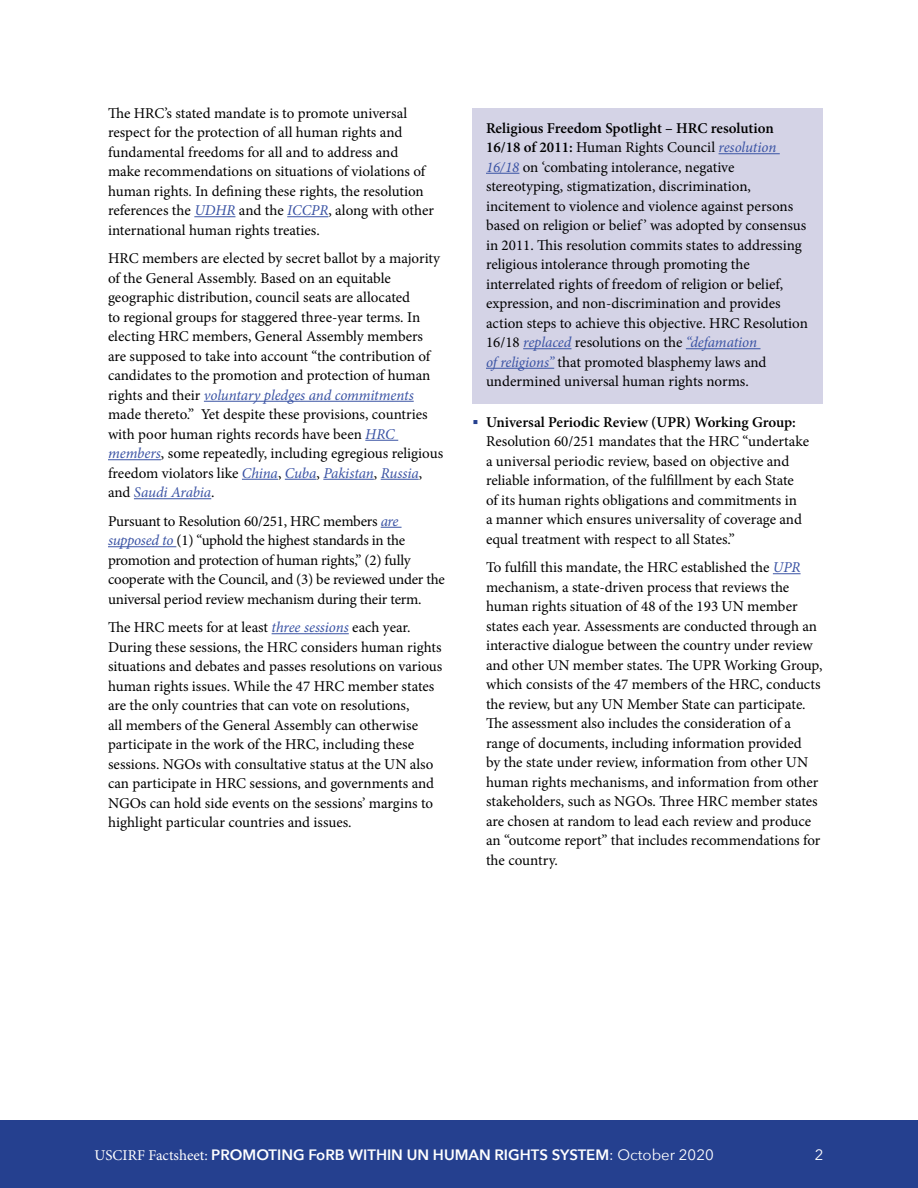
<style>
.page{position:relative;width:918px;height:1188px;background:#fff}
.page>*{position:absolute;margin:0;border:0;box-sizing:border-box;transform-origin:0 0}
.Body_no_indent{font:15px/19.5px "Minion Pro";letter-spacing:-.005em;color:#000}
.Country_Indent{font:15px/19.5px "Minion Pro";color:#000}
.t1{font:600 15px "Avenir Next";color:#fff}
.t2{font:15px "Avenir Next";color:#fff}
.s1{font-style:italic;color:#3a53a4}
.s2{font-weight:600}
.s3{font-family:"Minion Pro";font-weight:400}
.s4{font-weight:400}
</style>
<div class="page">
<div style="left:0;top:1120px;width:918px;height:68px;background:#25408f"></div>
<hr style="left:194px;top:216px;width:41px;height:1px;background:#3a53a4">
<hr style="left:287px;top:216px;width:41px;height:1px;background:#3a53a4">
<hr style="left:204px;top:401px;width:210px;height:1px;background:#3a53a4">
<hr style="left:365px;top:440px;width:33px;height:1px;background:#3a53a4">
<hr style="left:108px;top:459px;width:53px;height:1px;background:#3a53a4">
<hr style="left:242px;top:479px;width:36px;height:1px;background:#3a53a4">
<hr style="left:285px;top:479px;width:32px;height:1px;background:#3a53a4">
<hr style="left:323px;top:479px;width:51px;height:1px;background:#3a53a4">
<hr style="left:381px;top:479px;width:38px;height:1px;background:#3a53a4">
<hr style="left:134px;top:498px;width:77px;height:1px;background:#3a53a4">
<svg style="left:381px;top:527px;width:21px;height:1px"></svg>
<hr style="left:108px;top:546px;width:68px;height:1px;background:#3a53a4">
<hr style="left:272px;top:633px;width:77px;height:1px;background:#3a53a4">
<div style="left:472px;top:108px;width:352px;height:296px;background:#d4d3e6"></div>
<hr style="left:719px;top:153px;width:61px;height:1px;background:#3a53a4">
<hr style="left:486px;top:173px;width:33px;height:1px;background:#3a53a4">
<hr style="left:523px;top:348px;width:49px;height:1px;background:#3a53a4">
<hr style="left:686px;top:348px;width:75px;height:1px;background:#3a53a4">
<hr style="left:486px;top:368px;width:68px;height:1px;background:#3a53a4">
<svg style="left:773px;top:573px;width:28px;height:1px"></svg>
<p class="Body_no_indent" style="left:108px;top:103px;width:327px">The HRC’s stated mandate is to promote universal respect for the protection of all human rights and fundamental freedoms for all and to address and make recommendations on situations of violations of human rights. In defining these rights, the resolution references the <span class="s1">UDHR</span> and the <span class="s1">ICCPR</span>, along with other international human rights treaties.</p>
<p class="Body_no_indent" style="left:108px;top:249px;width:337px">HRC members are elected by secret ballot by a majority of the General Assembly. Based on an equitable geographic distribution, council seats are allocated<br>to regional groups for staggered three-year terms. In electing HRC members, General Assembly members are supposed to take into account “the contribution of candidates to the promotion and protection of human rights and their <span class="s1">voluntary pledges and commitments </span>made thereto.” Yet despite these provisions, countries with poor human rights records have been <span class="s1">HRC members</span>, some repeatedly, including egregious religious freedom violators like <span class="s1">China</span>, <span class="s1">Cuba</span>, <span class="s1">Pakistan</span>, <span class="s1">Russia</span>, and <span class="s1">Saudi Arabia</span>.</p>
<p class="Body_no_indent" style="left:108px;top:511px;width:339px">Pursuant to Resolution 60/251, HRC members <span class="s1">are supposed to</span> (1) “uphold the highest standards in the promotion and protection of human rights,” (2) fully cooperate with the Council, and (3) be reviewed under the universal period review mechanism during their term.</p>
<p class="Body_no_indent" style="left:108px;top:618px;width:336px">The HRC meets for at least <span class="s1">three sessions</span> each year.<br>During these sessions, the HRC considers human rights situations and debates and passes resolutions on various human rights issues. While the 47 HRC member states are the only countries that can vote on resolutions,<br>all members of the General Assembly can otherwise participate in the work of the HRC, including these sessions. NGOs with consultative status at the UN also can participate in HRC sessions, and governments and NGOs can hold side events on the sessions’ margins to highlight particular countries and issues.</p>
<p class="Country_Indent" style="left:486px;top:118px;width:323px"><span class="s2">Religious Freedom Spotlight – HRC resolution 16/18 of 2011:</span> Human Rights Council <span class="s1">resolution 16/18</span> on ‘combating intolerance, negative stereotyping, stigmatization, discrimination, incitement to violence and violence against persons based on religion or belief ’ was adopted by consensus in 2011. This resolution commits states to addressing religious intolerance through promoting the interrelated rights of freedom of religion or belief, expression, and non-discrimination and provides action steps to achieve this objective. HRC Resolution 16/18 <span class="s1">replaced</span> resolutions on the <span class="s1">“defamation<br>of religions”</span> that promoted blasphemy laws and undermined universal human rights norms.</p>
<p class="Body_no_indent" style="left:486px;top:412px;width:325px"><span class="s2">Universal Periodic Review (UPR) Working Group:<br></span>Resolution 60/251 mandates that the HRC “undertake a universal periodic review, based on objective and reliable information, of the fulfillment by each State of its human rights obligations and commitments in<br>a manner which ensures universality of coverage and equal treatment with respect to all States.”</p>
<p class="Body_no_indent" style="left:486px;top:558px;width:338px">To fulfill this mandate, the HRC established the <span class="s1">UPR </span>mechanism, a state-driven process that reviews the human rights situation of 48 of the 193 UN member states each year. Assessments are conducted through an interactive dialogue between the country under review and other UN member states. The UPR Working Group, which consists of the 47 members of the HRC, conducts the review, but any UN Member State can participate.<br>The assessment also includes the consideration of a range of documents, including information provided<br>by the state under review, information from other UN human rights mechanisms, and information from other stakeholders, such as NGOs. Three HRC member states are chosen at random to lead each review and produce an “outcome report” that includes recommendations for the country.</p>
<p class="t1" style="left:94px;top:1142px;width:621px"><span class="s3">USCIRF Factsheet:</span> PROMOTING FoRB WITHIN UN HUMAN RIGHTS SYSTEM<span class="s4">: October 2020</span></p>
<p class="t2" style="left:815px;top:1142px;width:10px">2</p>
</div>
